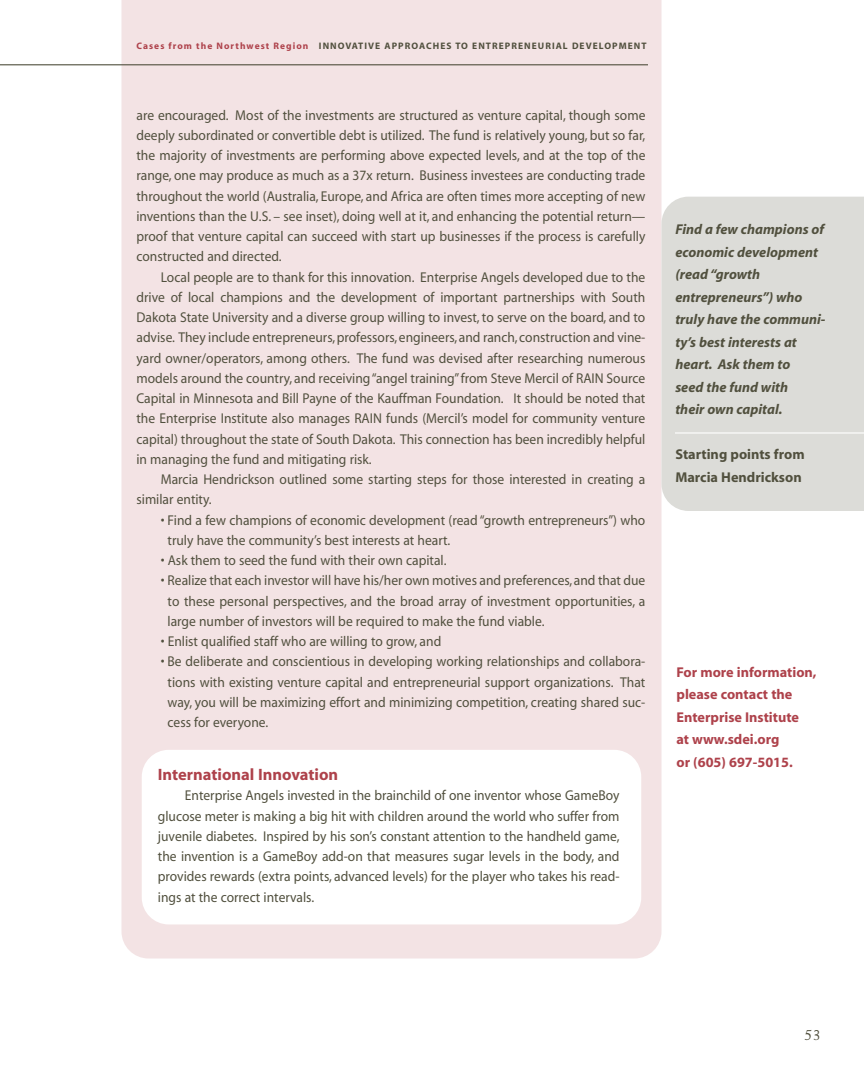
<style>
.page{position:relative;width:864px;height:1080px;background:#fff}
.page>*{position:absolute;margin:0;border:0;box-sizing:border-box;transform-origin:0 0}
.t1{font:700 16.5px "Myriad";color:#ae424b}
.t2{font:16.5px "Weiss";color:#51503e}
.t3{font:14.25px/20.2px "Myriad";color:#51503e;text-align:justify;scale:.95 1}
.t4{font:italic 700 14.25px/22.5px "Myriad";color:#51503e}
.t5{font:700 14.25px/22.5px "Myriad";color:#ae424b}
.t6{font:700 14.25px/22.5px "Myriad";color:#51503e}
.t7{font:700 9.45px "Myriad";letter-spacing:.11em;color:#51503e}
.s1{color:#ae424b}
</style>
<div class="page">
<div style="left:122px;top:0;width:540px;height:958px;background:#f3e3e4"></div>
<hr style="left:0;top:64px;width:648px;height:1px;background:#51503e">
<div style="left:142px;top:750px;width:499px;height:174px;background:#fff;border-radius:27px"></div>
<div style="left:662px;top:197px;width:202px;height:314px;background:#dcdcd8"></div>
<hr style="left:675px;top:432px;width:189px;height:2px;background:#fff">
<p class="t7" style="left:137px;top:42px;width:512px"><span class="s1">Cases from the Northwest Region</span> INNOVATIVE APPROACHES TO ENTREPRENEURIAL DEVELOPMENT</p>
<p class="t3" style="left:136px;top:106px;width:537px">are encouraged. Most of the investments are structured as venture capital, though some deeply subordinated or convertible debt is utilized. The fund is relatively young, but so far, the majority of investments are performing above expected levels, and at the top of the range, one may produce as much as a 37x return. Business investees are conducting trade throughout the world (Australia, Europe, and Africa are often times more accepting of new inventions than the U.S. – see inset), doing well at it, and enhancing the potential return— proof that venture capital can succeed with start up businesses if the process is carefully constructed and directed.</p>
<p class="t3" style="left:136px;top:268px;width:537px;text-indent:24px">Local people are to thank for this innovation. Enterprise Angels developed due to the drive of local champions and the development of important partnerships with South Dakota State University and a diverse group willing to invest, to serve on the board, and to advise. They include entrepreneurs, professors, engineers, and ranch, construction and vine&shy;yard owner/operators, among others. The fund was devised after researching numerous models around the country, and receiving “angel training” from Steve Mercil of RAIN Source Capital in Minnesota and Bill Payne of the Kauffman Foundation. It should be noted that the Enterprise Institute also manages RAIN funds (Mercil’s model for community venture capital) throughout the state of South Dakota. This connection has been incredibly helpful in managing the fund and mitigating risk.</p>
<p class="t3" style="left:136px;top:470px;width:537px;text-indent:24px">Marcia Hendrickson outlined some starting steps for those interested in creating a similar entity.</p>
<p class="t3" style="left:168px;top:511px;width:504px;text-indent:-7px">• Find a few champions of economic development (read “growth entrepreneurs”) who truly have the community’s best interests at heart.</p>
<p class="t3" style="left:161px;top:551px;width:302px">• Ask them to seed the fund with their own capital.</p>
<p class="t3" style="left:168px;top:572px;width:504px;text-indent:-7px">• Realize that each investor will have his/her own motives and preferences, and that due to these personal perspectives, and the broad array of investment opportunities, a large number of investors will be required to make the fund viable.</p>
<p class="t3" style="left:161px;top:632px;width:297px">• Enlist qualified staff who are willing to grow, and</p>
<p class="t3" style="left:168px;top:653px;width:504px;text-indent:-7px">• Be deliberate and conscientious in developing working relationships and collabora&shy;tions with existing venture capital and entrepreneurial support organizations. That way, you will be maximizing effort and minimizing competition, creating shared suc&shy;cess for everyone.</p>
<p class="t1" style="left:158px;top:768px;width:182px">International Innovation</p>
<p class="t3" style="left:158px;top:787px;width:487px;text-indent:27px">Enterprise Angels invested in the brainchild of one inventor whose GameBoy glucose meter is making a big hit with children around the world who suffer from juvenile diabetes. Inspired by his son’s constant attention to the handheld game, the invention is a GameBoy add-on that measures sugar levels in the body, and provides rewards (extra points, advanced levels) for the player who takes his read&shy;ings at the correct intervals.</p>
<p class="t4" style="left:675px;top:219px;width:152px">Find a few champions of economic development (read “growth entrepreneurs”) who truly have the communi&shy;ty’s best interests at heart. Ask them to<br>seed the fund with<br>their own capital.</p>
<p class="t6" style="left:675px;top:444px;width:131px">Starting points from<br>Marcia Hendrickson</p>
<p class="t5" style="left:676px;top:662px;width:142px">For more information, please contact the<br>Enterprise Institute<br>at www.sdei.org<br>or (605) 697-5015.</p>
<p class="t2" style="left:804px;top:1027px;width:18px">53</p>
</div>
